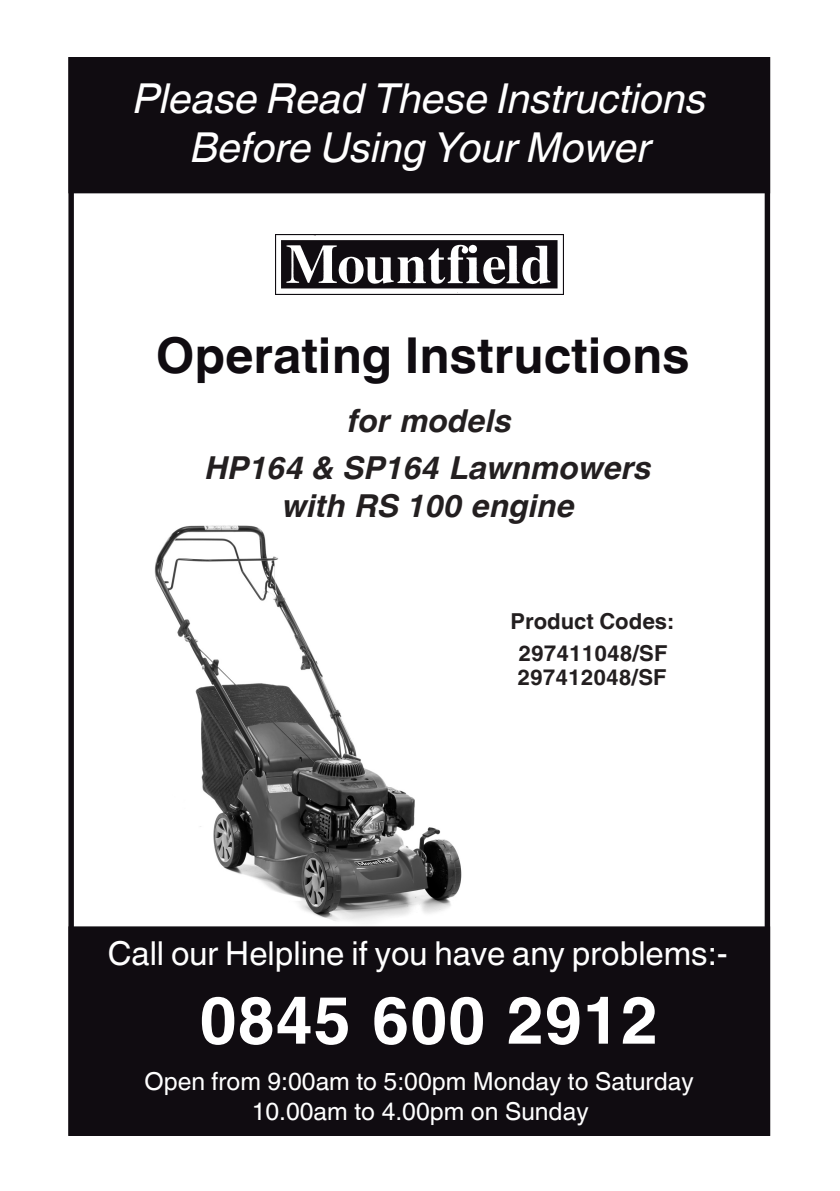
<style>
.page{position:relative;width:840px;height:1191px;background:#fff}
.page>*{position:absolute;margin:0;border:0;box-sizing:border-box;transform-origin:0 0}
.t1{font:700 66px "Helvetica World";color:#fff}
.t2{font:700 49.4px "Helvetica World";color:#100c11}
.t3{font:italic 41.2px/49.4px "Helvetica World";color:#fff;text-align:center}
.t4{font:33px "Helvetica World";color:#fff}
.t5{font:italic 700 31.6px/46.2px "Helvetica World";color:#231f20;text-align:center}
.t6{font:24.8px/29.6px "Helvetica World";color:#fff;text-align:center}
.t7{font:700 22px "Helvetica World";color:#231f20}
</style>
<div class="page">
<img style="left:154px;top:525px;width:308px;height:396px">
<div style="left:69px;top:927px;width:700px;height:208px;background:#100c11"></div>
<div style="left:69px;top:58px;width:700px;height:135px;background:#100c11"></div>
<img style="left:275px;top:235px;width:288px;height:60px">
<div style="left:68px;top:57px;width:701px;height:1079px;border:5px solid #100c11"></div>
<h3 class="t3" style="left:133px;top:77px;width:574px">Please Read These Instructions<br>Before Using Your Mower</h3>
<h2 class="t2" style="left:156px;top:337px;width:534px">Operating Instructions</h2>
<p class="t5" style="left:205px;top:401px;width:447px">for models<br>HP164 &amp; SP164 Lawnmowers</p>
<p class="t5" style="left:282px;top:486px;width:294px">with RS 100 engine</p>
<p class="t7" style="left:510px;top:612px;width:164px">Product Codes:</p>
<p class="t7" style="left:517px;top:669px;width:150px">297412048/SF</p>
<p class="t7" style="left:518px;top:645px;width:150px">297411048/SF</p>
<h3 class="t4" style="left:108px;top:940px;width:621px">Call our Helpline if you have any problems:-</h3>
<h1 class="t1" style="left:199px;top:995px;width:460px">0845 600 2912</h1>
<p class="t6" style="left:144px;top:1068px;width:550px">Open from 9:00am to 5:00pm Monday to Saturday<br>10.00am to 4.00pm on Sunday</p>
</div>
